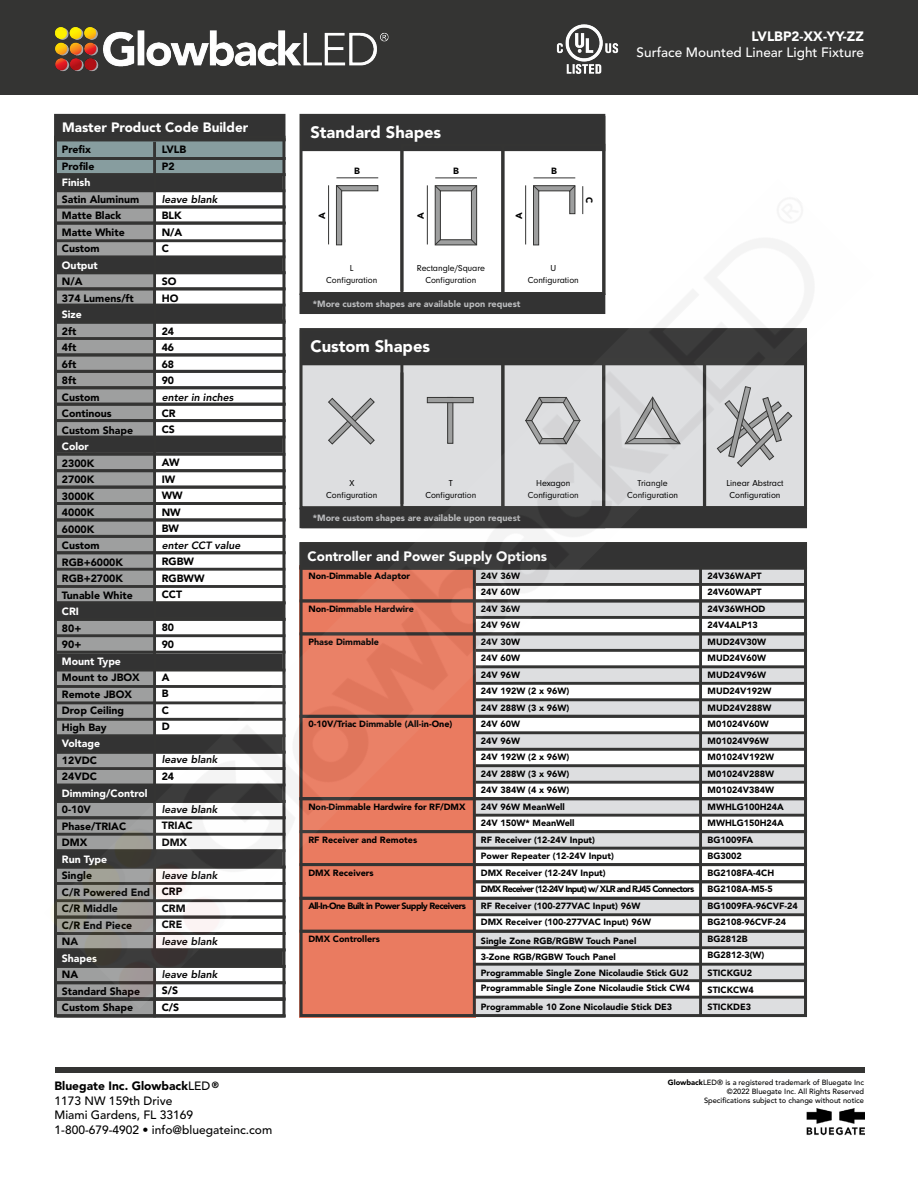
<style>
.page{position:relative;width:918px;height:1188px;background:#fff}
.page>*{position:absolute;margin:0;border:0;box-sizing:border-box;transform-origin:0 0}
.t1{font:900 16.5px "Avenir LT Std";color:#fff}
.t2{font:900 13.5px "Avenir LT Std";color:#fff}
.t3{font:500 13.5px "Avenir LT Std";color:#fff}
.t4{font:500 12px/14.4px "Avenir LT Std";color:#000}
.t5{font:900 10.5px/16.5px "Avenir LT Std";color:#000}
.t6{font:italic 800 10.5px "Avenir LT Std";color:#000}
.t7{font:900 10.5px "Avenir LT Std";color:#fff}
.t8{font:900 9px/16.6px "Avenir LT Std";color:#000}
.t9{font:9px/12px "Neuzeit Gro TOT";color:#000;text-align:center}
.t10{font:900 9px "Avenir LT Std";color:#bbbcbe}
.t11{font:900 9px "Avenir LT Std";letter-spacing:-.06em;color:#000}
.t12{font:900 8.85px "Avenir LT Std";color:#000}
.t13{font:500 7.5px/9px "Avenir LT Std";color:#000;text-align:right}
.t14{font:7.5px/9px "Avenir LT Std";color:#000;text-align:right}
.s1{font-weight:900}
</style>
<div class="page">
<div style="left:0;top:0;width:918px;height:94px;background:#343433"></div>
<img style="left:55px;top:27px;width:334px;height:45px">
<div style="left:55px;top:1067px;width:810px;height:6px;background:#343433"></div>
<img style="left:807px;top:1108px;width:57px;height:28px">
<div style="left:55px;top:175px;width:228px;height:16px;background:#333"></div>
<div style="left:54px;top:137px;width:231px;height:36px;background:#879d9f"></div>
<div style="left:54px;top:114px;width:231px;height:27px;background:#333"></div>
<hr style="left:153px;top:142px;width:3px;height:165px;background:#343433">
<hr style="left:57px;top:157px;width:228px;height:3px;background:#343433">
<hr style="left:57px;top:173px;width:228px;height:3px;background:#343433">
<hr style="left:57px;top:1014px;width:228px;height:3px;background:#343433">
<hr style="left:336px;top:177px;width:42px;height:1px;background:#343433">
<hr style="left:435px;top:178px;width:42px;height:1px;background:#343433">
<hr style="left:534px;top:178px;width:41px;height:1px;background:#343433">
<div style="left:301px;top:116px;width:304px;height:35px;background:#333"></div>
<div style="left:300px;top:114px;width:305px;height:181px;border:3px solid #343433"></div>
<div style="left:400px;top:144px;width:104px;height:151px;border:3px solid #343433"></div>
<div style="left:501px;top:144px;width:104px;height:151px;border:3px solid #343433"></div>
<img style="left:556px;top:24px;width:63px;height:50px">
<div style="left:473px;top:997px;width:334px;height:18px;background:#dddee0"></div>
<hr style="left:699px;top:565px;width:3px;height:452px;background:#343433">
<hr style="left:473px;top:567px;width:3px;height:450px;background:#343433">
<img style="left:51px;top:179px;width:763px;height:830px">
<h2 class="t2" style="left:62px;top:119px;width:188px">Master Product Code Builder</h2>
<p class="t5" style="left:62px;top:141px;width:34px">Prefix<br>Profile</p>
<p class="t7" style="left:62px;top:176px;width:30px">Finish</p>
<p class="t5" style="left:62px;top:191px;width:79px">Satin Aluminum<br>Matte Black<br>Matte White<br>Custom</p>
<p class="t7" style="left:62px;top:259px;width:37px">Output</p>
<p class="t5" style="left:62px;top:273px;width:73px">N/A<br>374 Lumens/ft</p>
<p class="t7" style="left:62px;top:308px;width:22px">Size</p>
<p class="t5" style="left:62px;top:323px;width:73px">2ft<br>4ft<br>6ft<br>8ft<br>Custom<br>Continous<br>Custom Shape</p>
<p class="t7" style="left:62px;top:440px;width:29px">Color</p>
<p class="t5" style="left:62px;top:455px;width:72px">2300K<br>2700K<br>3000K<br>4000K<br>6000K<br>Custom<br>RGB+6000K<br>RGB+2700K<br>Tunable White</p>
<p class="t7" style="left:62px;top:605px;width:19px">CRI</p>
<p class="t5" style="left:62px;top:620px;width:21px">80+<br>90+</p>
<p class="t7" style="left:62px;top:655px;width:61px">Mount Type</p>
<p class="t5" style="left:62px;top:669px;width:79px">Mount to JBOX<br>Remote JBOX<br>Drop Ceiling<br>High Bay</p>
<p class="t7" style="left:62px;top:737px;width:40px">Voltage</p>
<p class="t5" style="left:62px;top:752px;width:36px">12VDC<br>24VDC</p>
<p class="t7" style="left:62px;top:787px;width:87px">Dimming/Control</p>
<p class="t5" style="left:62px;top:801px;width:66px">0-10V<br>Phase/TRIAC<br>DMX</p>
<p class="t7" style="left:62px;top:853px;width:47px">Run Type</p>
<p class="t5" style="left:62px;top:867px;width:90px">Single<br>C/R Powered End<br>C/R Middle<br>C/R End Piece<br>NA</p>
<p class="t7" style="left:62px;top:952px;width:37px">Shapes</p>
<p class="t5" style="left:62px;top:966px;width:80px">NA<br>Standard Shape<br>Custom Shape</p>
<p class="t5" style="left:162px;top:141px;width:26px">LVLB<br>P2</p>
<p class="t6" style="left:162px;top:193px;width:57px">leave blank</p>
<p class="t5" style="left:162px;top:207px;width:22px;text-align:justify">BLK N/A C</p>
<p class="t5" style="left:162px;top:273px;width:18px">SO<br>HO</p>
<p class="t5" style="left:162px;top:323px;width:14px;text-align:justify">24<br>46<br>68<br>90</p>
<p class="t6" style="left:162px;top:391px;width:73px">enter in inches</p>
<p class="t5" style="left:162px;top:405px;width:15px">CR<br>CS</p>
<p class="t5" style="left:162px;top:455px;width:22px">AW<br>IW<br>WW<br>NW<br>BW</p>
<p class="t6" style="left:162px;top:539px;width:80px">enter CCT value</p>
<p class="t5" style="left:162px;top:554px;width:44px">RGBW<br>RGBWW<br>CCT</p>
<p class="t5" style="left:162px;top:620px;width:14px">80<br>90</p>
<p class="t5" style="left:162px;top:669px;width:9px;text-align:justify">A B C D</p>
<p class="t6" style="left:162px;top:754px;width:57px">leave blank</p>
<p class="t5" style="left:162px;top:768px;width:14px">24</p>
<p class="t6" style="left:162px;top:803px;width:57px">leave blank</p>
<p class="t5" style="left:162px;top:817px;width:32px">TRIAC<br>DMX</p>
<p class="t6" style="left:162px;top:869px;width:57px">leave blank</p>
<p class="t5" style="left:162px;top:883px;width:25px">CRP<br>CRM<br>CRE</p>
<p class="t6" style="left:162px;top:935px;width:57px">leave blank</p>
<p class="t6" style="left:162px;top:968px;width:57px">leave blank</p>
<p class="t5" style="left:162px;top:982px;width:19px">S/S<br>C/S</p>
<h1 class="t1" style="left:310px;top:122px;width:132px">Standard Shapes</h1>
<p class="t8" style="left:354px;top:163px;width:7px">B</p>
<p class="t8" style="left:453px;top:163px;width:7px">B</p>
<p class="t8" style="left:551px;top:163px;width:7px">B</p>
<p class="t8" style="left:314px;top:219px;width:8px;rotate:-90deg">A</p>
<p class="t8" style="left:412px;top:219px;width:8px;rotate:-90deg">A</p>
<p class="t8" style="left:511px;top:219px;width:8px;rotate:-90deg">A</p>
<p class="t8" style="left:598px;top:197px;width:8px;rotate:90deg">C</p>
<p class="t9" style="left:326px;top:263px;width:53px">L<br>Configuration</p>
<p class="t9" style="left:417px;top:263px;width:70px">Rectangle/Square<br>Configuration</p>
<p class="t9" style="left:528px;top:263px;width:53px">U<br>Configuration</p>
<p class="t10" style="left:313px;top:298px;width:209px">*More custom shapes are available upon request</p>
<h1 class="t1" style="left:310px;top:336px;width:121px">Custom Shapes</h1>
<h2 class="t2" style="left:752px;top:28px;width:114px">LVLBP2-XX-YY-ZZ</h2>
<h2 class="t3" style="left:637px;top:45px;width:229px">Surface Mounted Linear Light Fixture</h2>
<p class="t9" style="left:326px;top:477px;width:53px">X<br>Configuration</p>
<p class="t9" style="left:528px;top:477px;width:53px">Hexagon<br>Configuration</p>
<p class="t9" style="left:726px;top:477px;width:59px">Linear Abstract<br>Configuration</p>
<p class="t9" style="left:425px;top:477px;width:53px">T<br>Configuration</p>
<p class="t9" style="left:627px;top:477px;width:53px">Triangle<br>Configuration</p>
<p class="t10" style="left:313px;top:512px;width:209px">*More custom shapes are available upon request</p>
<h2 class="t2" style="left:308px;top:548px;width:241px">Controller and Power Supply Options</h2>
<p class="t8" style="left:308px;top:567px;width:103px">Non-Dimmable Adaptor</p>
<p class="t8" style="left:308px;top:600px;width:107px">Non-Dimmable Hardwire</p>
<p class="t8" style="left:308px;top:633px;width:72px">Phase Dimmable</p>
<p class="t8" style="left:481px;top:568px;width:215px">24V 36W<br>24V 60W<br>24V 36W<br>24V 96W<br>24V 30W<br>24V 60W<br>24V 96W<br>24V 192W (2 x 96W)<br>24V 288W (3 x 96W)<br>24V 60W<br>24V 96W<br>24V 192W (2 x 96W)<br>24V 288W (3 x 96W)<br>24V 384W (4 x 96W)<br>24V 96W MeanWell<br>24V 150W* MeanWell<br>RF Receiver (12-24V Input)<br>Power Repeater (12-24V Input)<br>DMX Receiver (12-24V Input)<br>DMX Receiver (12-24V Input) w/ XLR and RJ45 Connectors<br>RF Receiver (100-277VAC Input) 96W<br>DMX Receiver (100-277VAC Input) 96W</p>
<p class="t8" style="left:481px;top:933px;width:211px;line-height:15.8px">Single Zone RGB/RGBW Touch Panel<br>3-Zone RGB/RGBW Touch Panel<br>Programmable Single Zone Nicolaudie Stick GU2<br>Programmable Single Zone Nicolaudie Stick CW4</p>
<p class="t8" style="left:481px;top:999px;width:193px">Programmable 10 Zone Nicolaudie Stick DE3</p>
<p class="t8" style="left:308px;top:716px;width:145px">0-10V/Triac Dimmable (All-in-One)</p>
<p class="t8" style="left:308px;top:798px;width:159px">Non-Dimmable Hardwire for RF/DMX</p>
<p class="t8" style="left:308px;top:831px;width:110px">RF Receiver and Remotes</p>
<p class="t8" style="left:308px;top:864px;width:67px">DMX Receivers</p>
<p class="t11" style="left:308px;top:900px;width:159px">All-In-One Built in Power Supply Receivers</p>
<p class="t8" style="left:308px;top:930px;width:73px">DMX Controllers</p>
<p class="t8" style="left:708px;top:567px;width:92px">24V36WAPT<br>24V60WAPT<br>24V36WHOD<br>24V4ALP13<br>MUD24V30W<br>MUD24V60W<br>MUD24V96W<br>MUD24V192W<br>MUD24V288W<br>M01024V60W<br>M01024V96W<br>M01024V192W<br>M01024V288W<br>M01024V384W<br>MWHLG100H24A<br>MWHLG150H24A<br>BG1009FA<br>BG3002<br>BG2108FA-4CH<br>BG2108A-M5-5<br>BG1009FA-96CVF-24<br>BG2108-96CVF-24<br>BG2812B<br>BG2812-3(W)<br>STICKGU2<br>STICKCW4<br>STICKDE3</p>
<p class="t12" style="left:212px;top:1080px;width:9px">®</p>
<p class="t13" style="left:668px;top:1078px;width:198px"><span class="s1">Glowback</span>LED is a registered trademark of Bluegate Inc ©2022 Bluegate Inc. All Rights Reserved<br>Specifications subject to change without notice</p>
<p class="t13" style="left:717px;top:1078px;width:7px">®</p>
<p class="t14" style="left:671px;top:1078px;width:194px"><span class="s1">Glowback</span>LED® is a registered trademark of Bluegate Inc ©2021 Bluegate Inc. All Rights Reserved<br>Specifications subject to change without notice</p>
<h3 class="t4" style="left:55px;top:1079px;width:219px"><span class="s1">Bluegate Inc. Glowback</span>LED<br>1173 NW 159th Drive<br>Miami Gardens, FL 33169<br>1-800-679-4902 • info@bluegateinc.com</h3>
</div>
